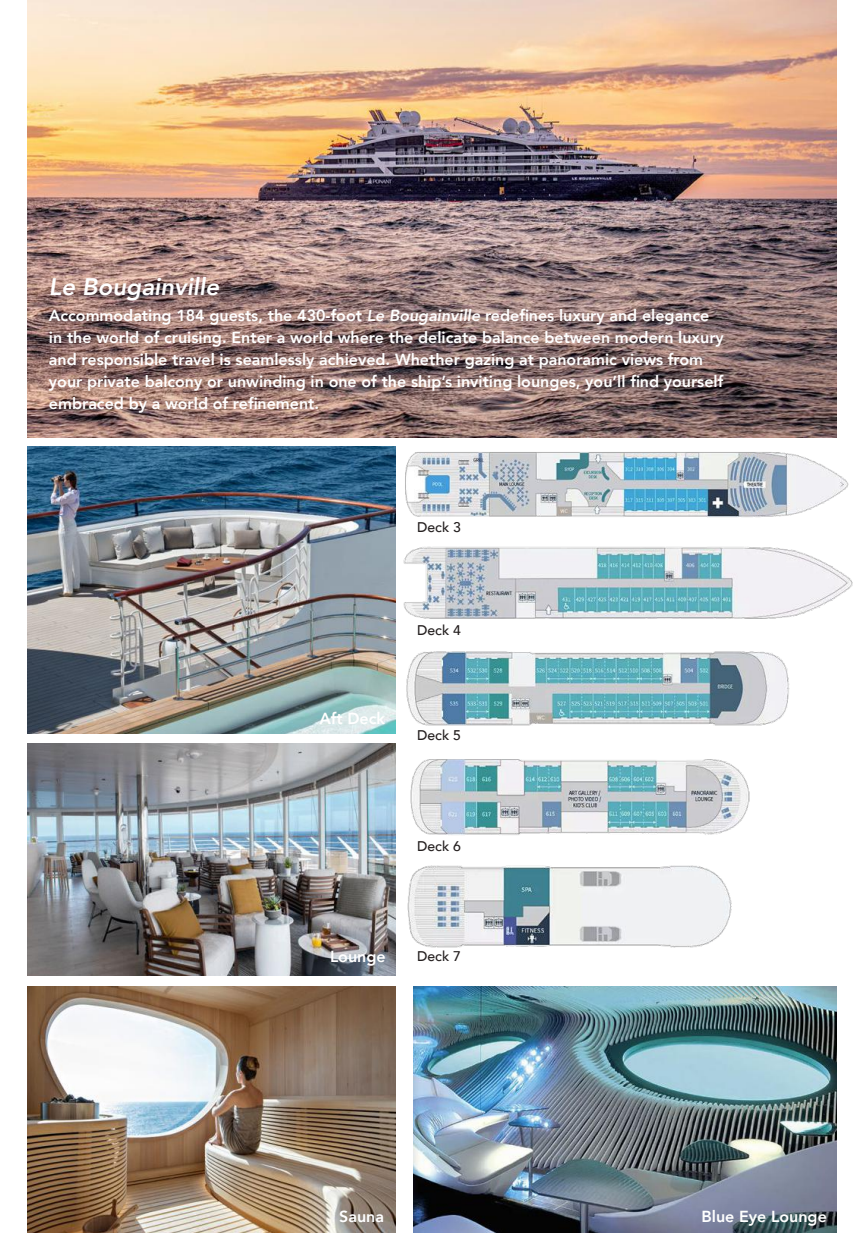
<style>
.page{position:relative;width:864px;height:1260px;background:#fff}
.page>*{position:absolute;margin:0;border:0;box-sizing:border-box;transform-origin:0 0}
.t1{font:italic 800 24px "Avenir";color:#fff}
.t2{font:800 16px/22px "Avenir";color:#fff}
.t3{font:500 14px "Avenir";color:#241f1f}
.s1{font-style:italic}
</style>
<div class="page">
<img style="left:27px;top:0;width:810px;height:437px">
<img style="left:27px;top:744px;width:369px;height:232px">
<img style="left:27px;top:987px;width:369px;height:246px">
<img style="left:413px;top:986px;width:424px;height:247px">
<img style="left:27px;top:447px;width:369px;height:287px">
<img style="left:407px;top:865px;width:325px;height:83px">
<img style="left:410px;top:759px;width:340px;height:76px">
<img style="left:406px;top:651px;width:384px;height:75px">
<img style="left:403px;top:546px;width:450px;height:73px">
<img style="left:405px;top:452px;width:444px;height:66px">
<h1 class="t1" style="left:49px;top:272px;width:172px">Le Bougainville</h1>
<p class="t2" style="left:49px;top:305px;width:676px">Accommodating 184 guests, the 430-foot <span class="s1">Le Bougainville</span> redefines luxury and elegance in the world of cruising. Enter a world where the delicate balance between modern luxury and responsible travel is seamlessly achieved. Whether gazing at panoramic views from your private balcony or unwinding in one of the ship’s inviting lounges, you’ll find yourself embraced by a world of refinement.</p>
<p class="t3" style="left:417px;top:515px;width:45px">Deck 3</p>
<p class="t2" style="left:319px;top:708px;width:67px">Aft Deck</p>
<p class="t3" style="left:417px;top:618px;width:45px">Deck 4</p>
<p class="t3" style="left:417px;top:723px;width:45px">Deck 5</p>
<p class="t3" style="left:417px;top:834px;width:45px">Deck 6</p>
<p class="t2" style="left:330px;top:945px;width:57px">Lounge</p>
<p class="t3" style="left:417px;top:944px;width:45px">Deck 7</p>
<p class="t2" style="left:339px;top:1206px;width:46px">Sauna</p>
<p class="t2" style="left:702px;top:1206px;width:127px">Blue Eye Lounge</p>
</div>
